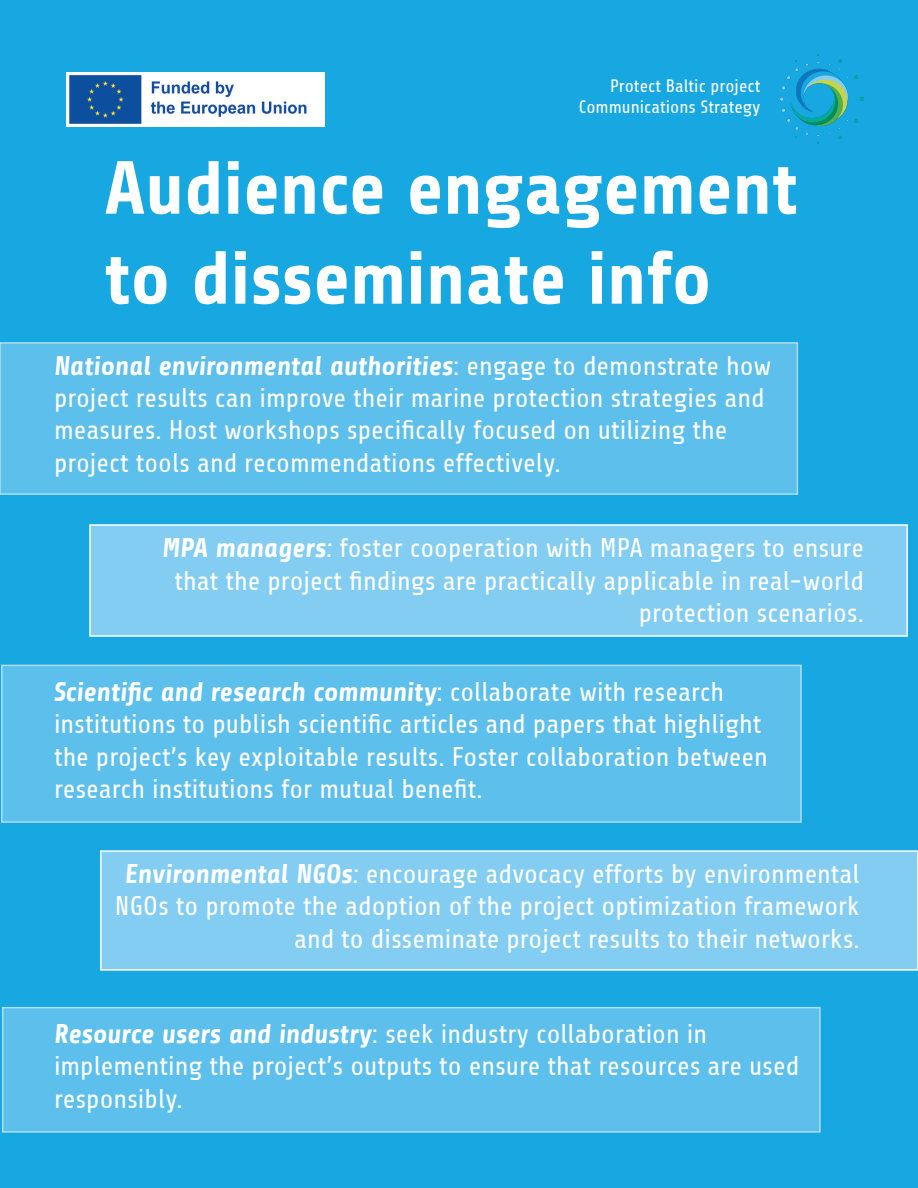
<style>
.page{position:relative;width:918px;height:1188px;background:#18a8e1}
.page>*{position:absolute;margin:0;border:0;box-sizing:border-box;transform-origin:0 0}
.t1{font:700 75px/90px "Share";color:#fff}
.t2{font:27px/32.4px "Share";color:#fff}
.t3{font:18px/21.6px "Share";color:#fff;text-align:right}
.s1{font-weight:700;font-style:italic}
.s2{font-style:italic}
</style>
<div class="page">
<div style="left:2px;top:1007px;width:819px;height:126px;background:#5dbfec"></div>
<div style="left:89px;top:524px;width:819px;height:113px;background:#83cdf2;border:2px solid #fff"></div>
<div style="left:0;top:342px;width:798px;height:153px;background:#5dbfec"></div>
<img style="left:780px;top:54px;width:84px;height:90px">
<div style="left:101px;top:851px;width:817px;height:119px;background:#83cdf2"></div>
<div style="left:100px;top:850px;width:818px;height:121px;border:2px solid #fff"></div>
<div style="left:1px;top:665px;width:801px;height:158px;background:#5dbfec"></div>
<img style="left:67px;top:73px;width:258px;height:54px">
<p class="t3" style="left:579px;top:75px;width:183px">Protect Baltic project<br>Communications Strategy</p>
<p class="t1" style="left:104px;top:145px;width:695px">Audience engagement to disseminate info</p>
<p class="t2" style="left:54px;top:350px;width:719px"><span class="s1">National environmental authorities</span>: engage to demonstrate how project results can improve their marine protection strategies and measures. Host workshops specifically focused on utilizing the project tools and recommendations effectively.</p>
<p class="t2" style="left:162px;top:533px;width:703px;text-align:right"><span class="s1">MPA managers</span><span class="s2">:</span> foster cooperation with MPA managers to ensure that the project findings are practically applicable in real-world protection scenarios.</p>
<p class="t2" style="left:54px;top:677px;width:715px"><span class="s1">Scientific and research community</span>: collaborate with research institutions to publish scientific articles and papers that highlight the project’s key exploitable results. Foster collaboration between research institutions for mutual benefit.</p>
<p class="t2" style="left:115px;top:859px;width:746px;text-align:right"><span class="s1">Environmental NGOs</span><span class="s2">:</span> encourage advocacy efforts by environmental<br>NGOs to promote the adoption of the project optimization framework and to disseminate project results to their networks.</p>
<p class="t2" style="left:54px;top:1018px;width:747px"><span class="s1">Resource users and industry</span>: seek industry collaboration in implementing the project’s outputs to ensure that resources are used responsibly.</p>
</div>
